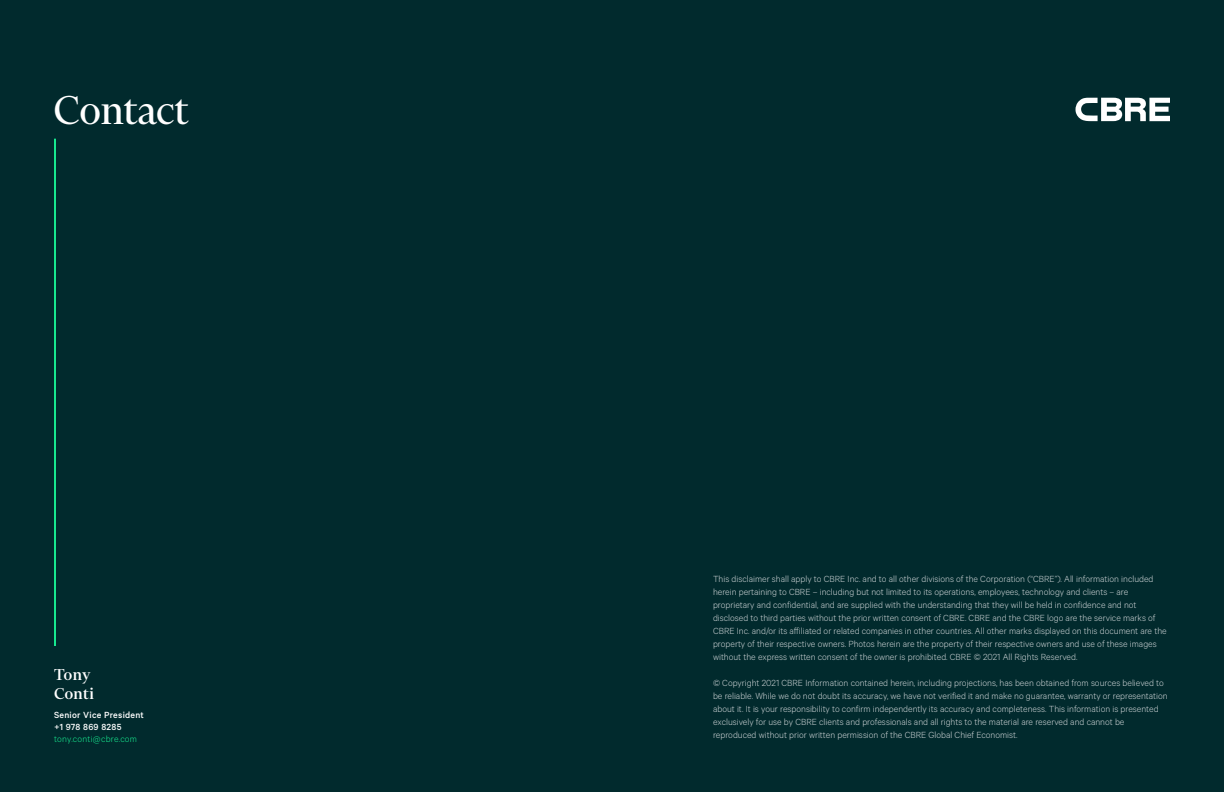
<style>
.page{position:relative;width:1224px;height:792px;background:#012a2d}
.page>*{position:absolute;margin:0;border:0;box-sizing:border-box;transform-origin:0 0}
.Heading{font:46px "Financier Display";color:#fff}
.Contacts_Page_-_Name{font:500 18px "Financier Display";letter-spacing:.025em;color:#fff}
.t1{font:300 10px/13px "Calibre";color:#cad1d3}
.Contacts_Page_-_Deta{font:500 10px/12px "Calibre";letter-spacing:.025em;color:#fff}
.s1{font-weight:300;color:#17e88f}
</style>
<div class="page">
<hr style="left:54px;top:139px;width:2px;height:507px;background:#17e88f">
<svg style="left:1076px;top:98px;width:94px;height:23px"></svg>
<p class="Heading" style="left:54px;top:86px;width:137px">Contact</p>
<p class="Contacts_Page_-_Name" style="left:54px;top:665px;width:38px">Tony</p>
<p class="Contacts_Page_-_Name" style="left:54px;top:684px;width:41px">Conti</p>
<p class="Contacts_Page_-_Deta" style="left:54px;top:709px;width:91px">Senior Vice President +1 978 869 8285 <span class="s1">tony.conti@cbre.com</span></p>
<p class="t1" style="left:713px;top:572px;width:455px">This disclaimer shall apply to CBRE Inc. and to all other divisions of the Corporation (“CBRE”). All information included herein pertaining to CBRE – including but not limited to its operations, employees, technology and clients – are proprietary and confidential, and are supplied with the understanding that they will be held in confidence and not disclosed to third parties without the prior written consent of CBRE. CBRE and the CBRE logo are the service marks of CBRE Inc. and/or its affiliated or related companies in other countries. All other marks displayed on this document are the property of their respective owners. Photos herein are the property of their respective owners and use of these images without the express written consent of the owner is prohibited. CBRE © 2021 All Rights Reserved.</p>
<p class="t1" style="left:713px;top:676px;width:456px">© Copyright 2021 CBRE Information contained herein, including projections, has been obtained from sources believed to be reliable. While we do not doubt its accuracy, we have not verified it and make no guarantee, warranty or representation about it. It is your responsibility to confirm independently its accuracy and completeness. This information is presented exclusively for use by CBRE clients and professionals and all rights to the material are reserved and cannot be reproduced without prior written permission of the CBRE Global Chief Economist.</p>
</div>
